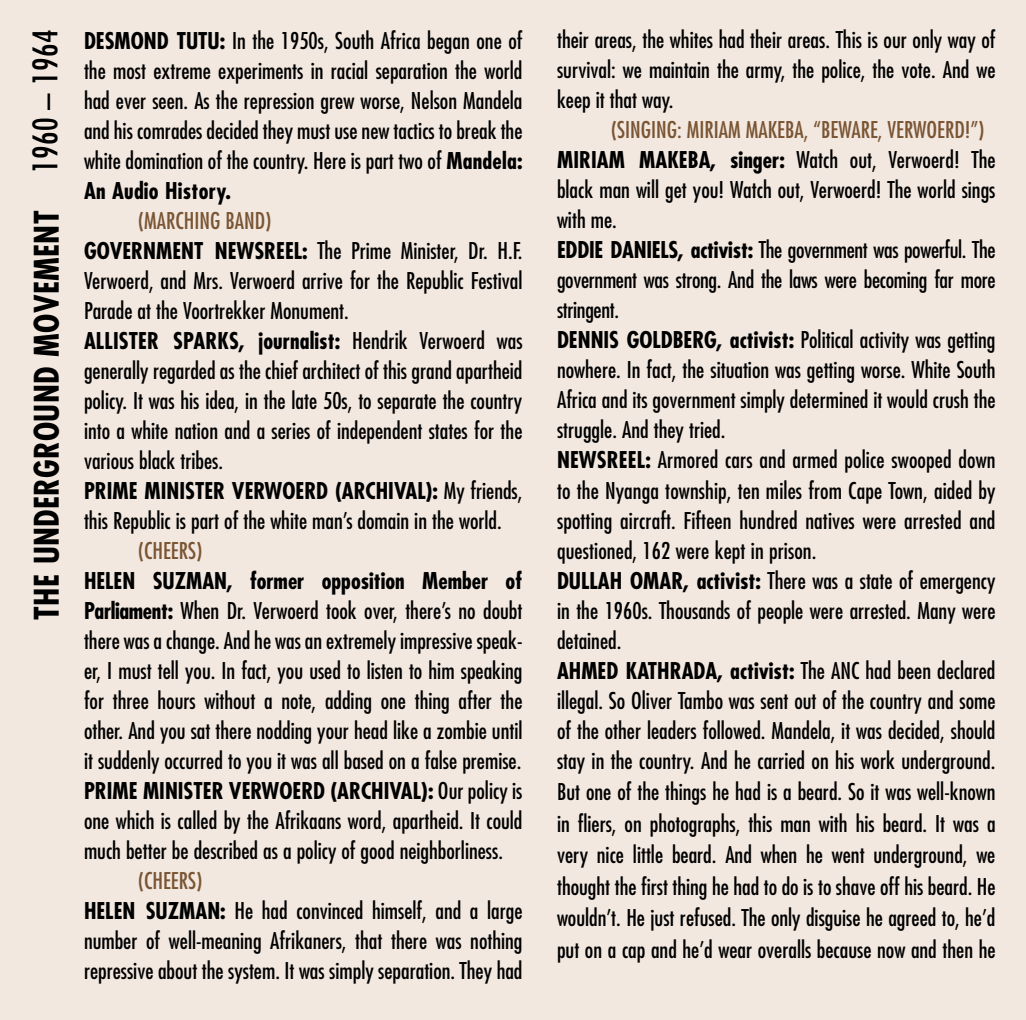
<style>
.page{position:relative;width:1026px;height:1020px;background:#fff}
.page>*{position:absolute;margin:0;border:0;box-sizing:border-box;transform-origin:0 0}
.t1{font:700 condensed 33px "Futura";color:#000}
.t2{font:condensed 22.5px/30px "Futura";color:#000;text-align:justify}
.t3{font:condensed 22.5px "Futura";color:#7a5533}
.s1{font-weight:400}
.s2{font-weight:700}
.s3{color:#7a5533}
</style>
<div class="page">
<div style="left:0;top:0;width:1026px;height:1019px;background:#f2e8e0"></div>
<h1 class="t1" style="left:25px;top:619px;width:591px;rotate:-90deg">The Underground Movement <span class="s1">1960 – 1964</span></h1>
<p class="t2" style="left:84px;top:25px;width:440px"><span class="s2">DESMOND TUTU:</span> In the 1950s, South Africa began one of the most extreme experiments in racial separation the world had ever seen. As the repression grew worse, Nelson Mandela and his comrades decided they must use new tactics to break the white domination of the country. Here is part two of <span class="s2">Mandela:<br>An Audio History.</span></p>
<p class="t2" style="left:84px;top:205px;width:440px;text-align:left;text-indent:54px"><span class="s3">(MARCHING BAND)<br></span><span class="s2">GOVERNMENT NEWSREEL:</span> The Prime Minister, Dr. H.F.<br>Verwoerd, and Mrs. Verwoerd arrive for the Republic Festival Parade at the Voortrekker Monument.<br><span class="s2">ALLISTER SPARKS, journalist:</span> Hendrik Verwoerd was generally regarded as the chief architect of this grand apartheid policy. It was his idea, in the late 50s, to separate the country into a white nation and a series of independent states for the various black tribes.<br><span class="s2">PRIME MINISTER VERWOERD (ARCHIVAL):</span> My friends, this Republic is part of the white man’s domain in the world.</p>
<p class="t3" style="left:138px;top:536px;width:66px">(CHEERS)</p>
<p class="t2" style="left:84px;top:565px;width:440px"><span class="s2">HELEN SUZMAN, former opposition Member of Parliament:</span> When Dr. Verwoerd took over, there’s no doubt there was a change. And he was an extremely impressive speak&shy;er, I must tell you. In fact, you used to listen to him speaking for three hours without a note, adding one thing after the other. And you sat there nodding your head like a zombie until it suddenly occurred to you it was all based on a false premise.<br><span class="s2">PRIME MINISTER VERWOERD (ARCHIVAL):</span> Our policy is one which is called by the Afrikaans word, apartheid. It could much better be described as a policy of good neighborliness.</p>
<p class="t2" style="left:84px;top:864px;width:440px;text-align:left;text-indent:54px"><span class="s3">(CHEERS)<br></span><span class="s2">HELEN SUZMAN:</span> He had convinced himself, and a large number of well-meaning Afrikaners, that there was nothing repressive about the system. It was simply separation. They had</p>
<p class="t2" style="left:557px;top:24px;width:440px">their areas, the whites had their areas. This is our only way of survival: we maintain the army, the police, the vote. And we keep it that way.</p>
<p class="t2" style="left:557px;top:114px;width:440px;text-align:left;text-indent:54px"><span class="s3">(SINGING: MIRIAM MAKEBA, “BEWARE, VERWOERD!”)<br></span><span class="s2">MIRIAM MAKEBA, singer:</span> Watch out, Verwoerd! The black man will get you! Watch out, Verwoerd! The world sings with me.<br><span class="s2">EDDIE DANIELS, activist:</span> The government was powerful. The government was strong. And the laws were becoming far more stringent.<br><span class="s2">DENNIS GOLDBERG, activist:</span> Political activity was getting nowhere. In fact, the situation was getting worse. White South Africa and its government simply determined it would crush the struggle. And they tried.<br><span class="s2">NEWSREEL:</span> Armored cars and armed police swooped down to the Nyanga township, ten miles from Cape Town, aided by spotting aircraft. Fifteen hundred natives were arrested and questioned, 162 were kept in prison.<br><span class="s2">DULLAH OMAR, activist:</span> There was a state of emergency in the 1960s. Thousands of people were arrested. Many were detained.<br><span class="s2">AHMED KATHRADA, activist:</span> The ANC had been declared illegal. So Oliver Tambo was sent out of the country and some of the other leaders followed. Mandela, it was decided, should stay in the country. And he carried on his work underground.<br>But one of the things he had is a beard. So it was well-known in fliers, on photographs, this man with his beard. It was a very nice little beard. And when he went underground, we thought the first thing he had to do is to shave off his beard. He wouldn’t. He just refused. The only disguise he agreed to, he’d put on a cap and he’d wear overalls because now and then he</p>
</div>
